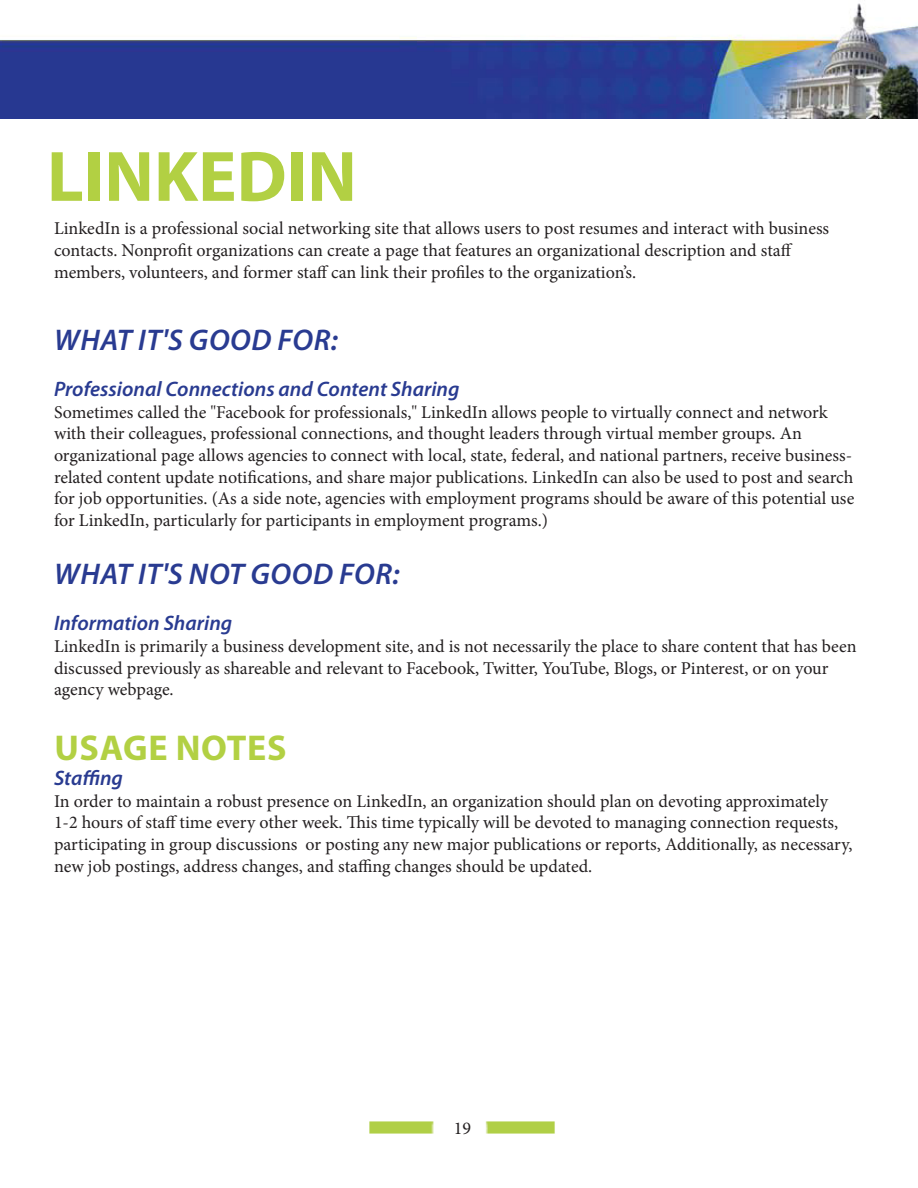
<style>
.page{position:relative;width:918px;height:1188px;background:#fff}
.page>*{position:absolute;margin:0;border:0;box-sizing:border-box;transform-origin:0 0}
.t1{font:700 72px "Myriad Pro";color:#b2d043}
.Heading3{font:700 36px "Myriad Pro";letter-spacing:.02em;color:#b2d043}
.Heading4{font:italic 600 30px "Myriad Pro";letter-spacing:.02em;color:#293b91}
.heading5{font:italic 600 21px "Myriad Pro";color:#293b91}
.t2{font:18px/21.6px "Minion Pro";letter-spacing:-.005em;color:#231f20}
</style>
<div class="page">
<img style="left:0;top:3px;width:918px;height:116px">
<img style="left:369px;top:1121px;width:65px;height:13px">
<img style="left:485px;top:1121px;width:70px;height:13px">
<p class="t1" style="left:47px;top:130px;width:311px">LINKEDIN</p>
<p class="t2" style="left:54px;top:218px;width:777px">LinkedIn is a professional social networking site that allows users to post resumes and interact with business contacts. Nonprofit organizations can create a page that features an organizational description and staff members, volunteers, and former staff can link their profiles to the organization’s.</p>
<p class="Heading4" style="left:54px;top:320px;width:285px">WHAT IT'S GOOD FOR:</p>
<p class="heading5" style="left:54px;top:376px;width:407px">Professional Connections and Content Sharing</p>
<p class="t2" style="left:54px;top:401px;width:802px">Sometimes called the "Facebook for professionals," LinkedIn allows people to virtually connect and network with their colleagues, professional connections, and thought leaders through virtual member groups. An organizational page allows agencies to connect with local, state, federal, and national partners, receive business&shy;related content update notifications, and share major publications. LinkedIn can also be used to post and search for job opportunities. (As a side note, agencies with employment programs should be aware of this potential use for LinkedIn, particularly for participants in employment programs.)</p>
<p class="Heading4" style="left:54px;top:554px;width:347px">WHAT IT'S NOT GOOD FOR:</p>
<p class="heading5" style="left:54px;top:610px;width:180px">Information Sharing</p>
<p class="t2" style="left:54px;top:635px;width:804px">LinkedIn is primarily a business development site, and is not necessarily the place to share content that has been discussed previously as shareable and relevant to Facebook, Twitter, YouTube, Blogs, or Pinterest, or on your agency webpage.</p>
<p class="Heading3" style="left:54px;top:724px;width:234px">USAGE NOTES</p>
<p class="heading5" style="left:54px;top:765px;width:71px">Staffing</p>
<p class="t2" style="left:54px;top:790px;width:800px">In order to maintain a robust presence on LinkedIn, an organization should plan on devoting approximately 1-2 hours of staff time every other week. This time typically will be devoted to managing connection requests, participating in group discussions or posting any new major publications or reports, Additionally, as necessary, new job postings, address changes, and staffing changes should be updated.</p>
<p class="t2" style="left:454px;top:1118px;width:19px">19</p>
</div>
